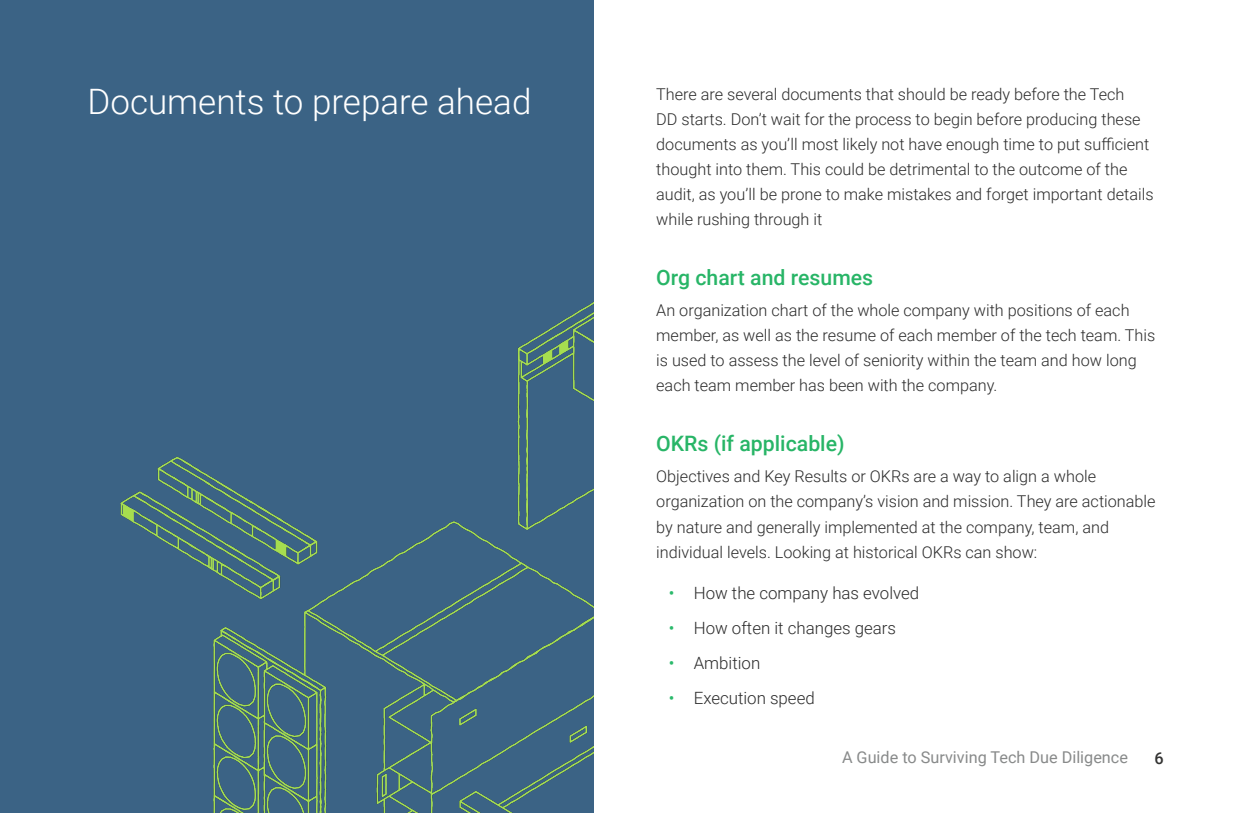
<style>
.page{position:relative;width:1250px;height:813px;background:#fff}
.page>*{position:absolute;margin:0;border:0;box-sizing:border-box;transform-origin:0 0}
.t1{font:300 35px "Roboto";color:#fff}
.t2{font:500 21.25px "Roboto";color:#28b567}
.t3{font:300 16.88px "Roboto";color:#2b2b2b}
.t4{font:300 16.25px/25px "Roboto";color:#2b2b2b}
.t5{font:16.25px "Roboto";color:#888a8a}
.t6{font:500 16.25px "Roboto";color:#343433}
.s1{font-weight:400;color:#2bb96b}
</style>
<div class="page">
<div style="left:0;top:0;width:594px;height:812px;background:#3b6385"></div>
<img style="left:120px;top:301px;width:474px;height:511px">
<h1 class="t1" style="left:88px;top:77px;width:446px">Documents to prepare ahead</h1>
<p class="t4" style="left:656px;top:81px;width:499px">There are several documents that should be ready before the Tech<br>DD starts. Don’t wait for the process to begin before producing these documents as you’ll most likely not have enough time to put sufficient thought into them. This could be detrimental to the outcome of the audit, as you’ll be prone to make mistakes and forget important details while rushing through it</p>
<h2 class="t2" style="left:656px;top:262px;width:218px">Org chart and resumes</h2>
<p class="t4" style="left:656px;top:297px;width:501px">An organization chart of the whole company with positions of each member, as well as the resume of each member of the tech team. This is used to assess the level of seniority within the team and how long each team member has been with the company.</p>
<h2 class="t2" style="left:656px;top:428px;width:190px">OKRs (if applicable)</h2>
<p class="t4" style="left:656px;top:463px;width:501px">Objectives and Key Results or OKRs are a way to align a whole organization on the company’s vision and mission. They are actionable by nature and generally implemented at the company, team, and individual levels. Looking at historical OKRs can show:</p>
<p class="t3" style="left:669px;top:581px;width:252px"><span class="s1">•</span> How the company has evolved</p>
<p class="t3" style="left:669px;top:616px;width:229px"><span class="s1">•</span> How often it changes gears</p>
<p class="t3" style="left:669px;top:651px;width:93px"><span class="s1">•</span> Ambition</p>
<p class="t3" style="left:669px;top:686px;width:148px"><span class="s1">•</span> Execution speed</p>
<p class="t5" style="left:842px;top:745px;width:288px">A Guide to Surviving Tech Due Diligence</p>
<p class="t6" style="left:1155px;top:746px;width:11px">6</p>
</div>
